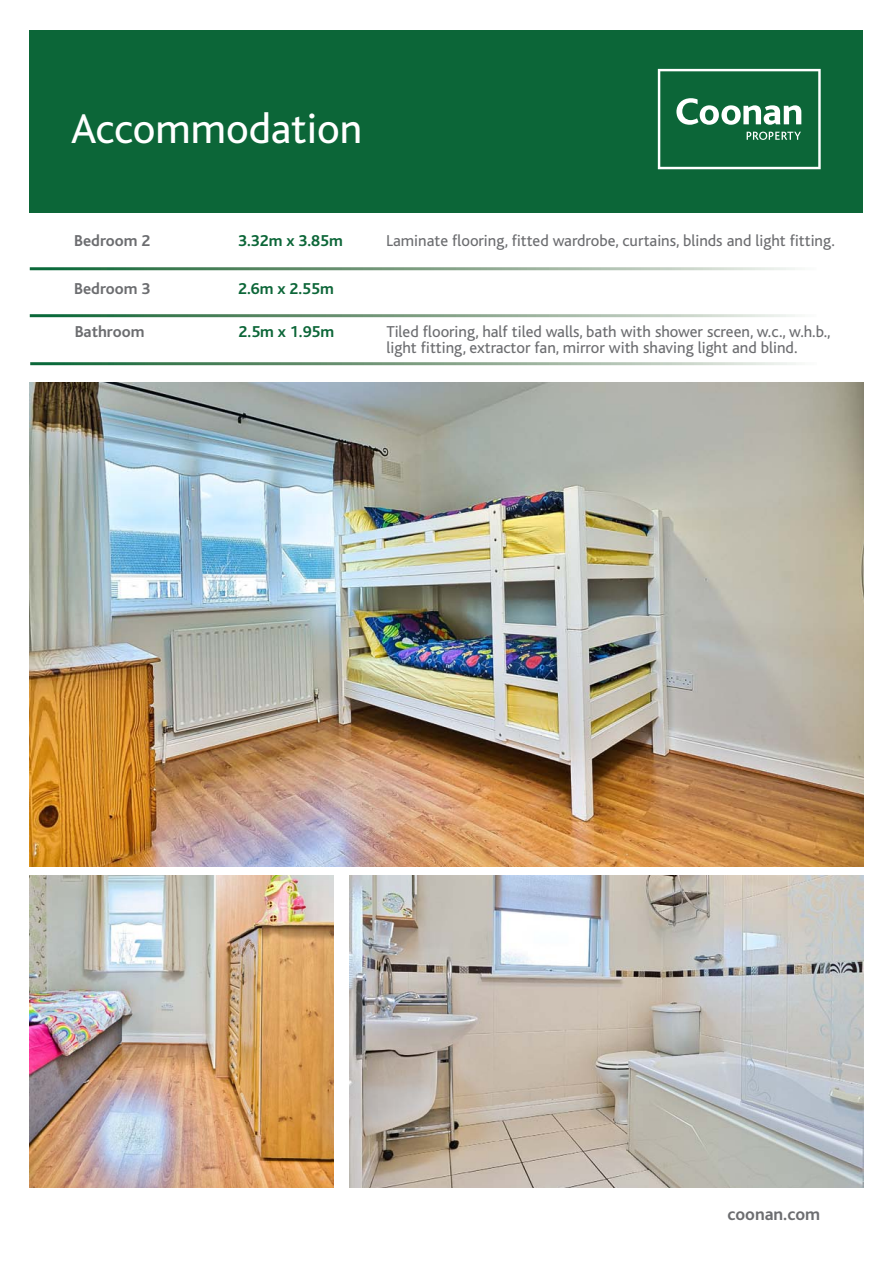
<style>
.page{position:relative;width:893px;height:1263px;background:#fff}
.page>*{position:absolute;margin:0;border:0;box-sizing:border-box;transform-origin:0 0}
.t1{font:43.5px "Bliss";color:#fff}
.Bullets{font:700 18px "Bliss";color:#6c6d70}
.t2{font:16.5px/16.5px "Bliss";color:#6c6d70}
.Bullets-2{font:700 16.5px "Bliss";color:#0c6638}
.Bullets-3{font:700 16.5px "Bliss";color:#6c6d70}
</style>
<div class="page">
<div style="left:30px;top:30px;width:833px;height:183px;background:#0c6638"></div>
<svg style="left:658px;top:69px;width:163px;height:100px"></svg>
<img style="left:30px;top:383px;width:833px;height:484px">
<img style="left:350px;top:875px;width:513px;height:312px">
<img style="left:30px;top:875px;width:304px;height:312px">
<p class="t1" style="left:71px;top:105px;width:293px">Accommodation</p>
<p class="Bullets-3" style="left:74px;top:232px;width:78px">Bedroom 2</p>
<p class="Bullets-2" style="left:238px;top:232px;width:106px">3.32m x 3.85m</p>
<p class="t2" style="left:386px;top:233px;width:450px">Laminate flooring, fitted wardrobe, curtains, blinds and light fitting.</p>
<p class="Bullets-3" style="left:74px;top:280px;width:78px">Bedroom 3</p>
<p class="Bullets-2" style="left:238px;top:280px;width:97px">2.6m x 2.55m</p>
<p class="Bullets-3" style="left:75px;top:323px;width:71px">Bathroom</p>
<p class="Bullets-2" style="left:239px;top:323px;width:97px">2.5m x 1.95m</p>
<p class="t2" style="left:387px;top:324px;width:446px">Tiled flooring, half tiled walls, bath with shower screen, w.c., w.h.b., light fitting, extractor fan, mirror with shaving light and blind.</p>
<p class="Bullets" style="left:727px;top:1204px;width:94px">coonan.com</p>
</div>
